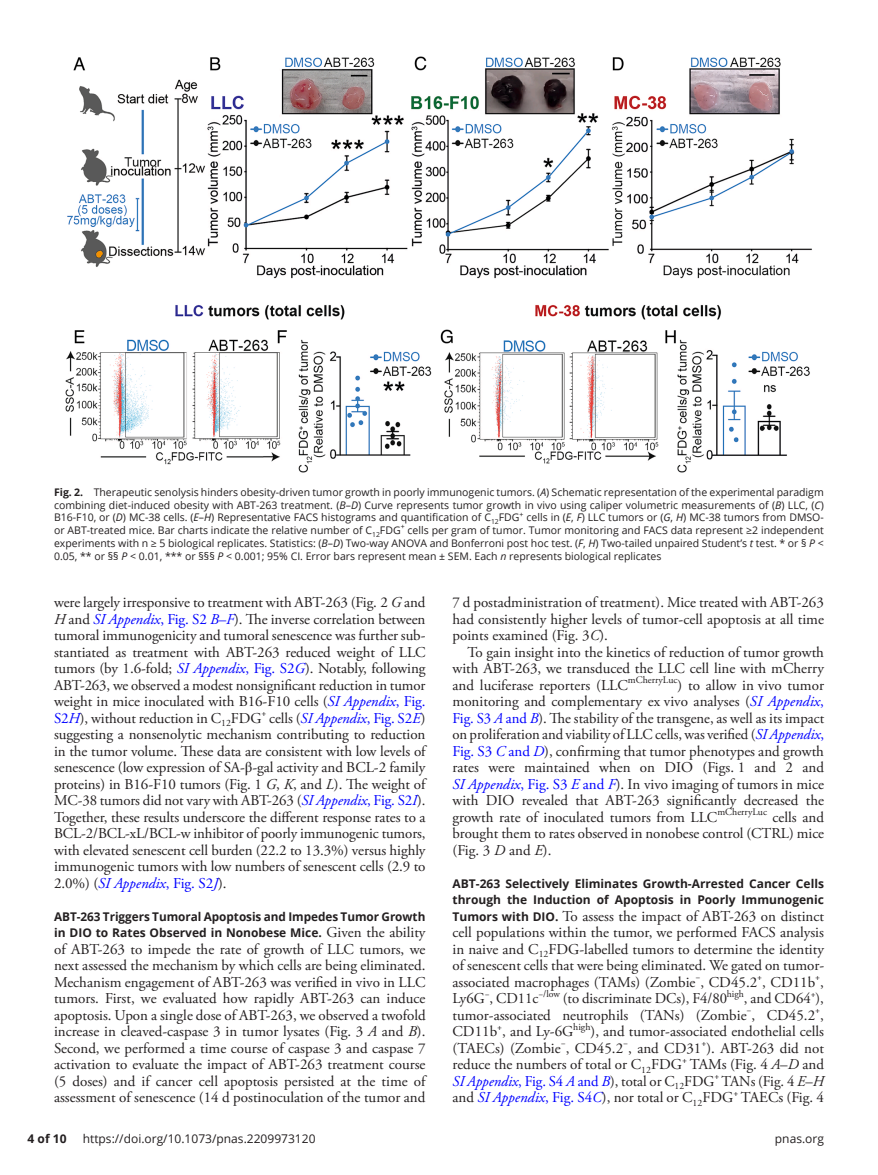
<style>
.page{position:relative;width:878px;height:1175px;background:#fff}
.page>*{position:absolute;margin:0;border:0;box-sizing:border-box;transform-origin:0 0}
.t1{font:15px/16.5px "Adobe Garamond Pro";color:#231f20;text-align:justify}
.t2{font:700 12px/16.5px "Open Sans";color:#231f20}
.t3{font:12px "Open Sans";color:#231f20}
.t4{font:10.5px/12.8px "Open Sans";color:#231f20;text-align:justify}
.t5{font:10.05px "Adobe Garamond Pro";color:#231f20}
.t6{font:7.05px "Open Sans";color:#231f20}
.s1{font-weight:700}
.s2{font-style:italic}
.s3{font-style:italic;color:#00f}
.s4{color:#00f}
.s5{font-family:"STIX"}
.s6{font-family:"Adobe Garamond Pro";font-weight:400;font-size:15px}
.s7{font-family:"Open Sans";font-weight:700;font-size:12px}
</style>
<div class="page">
<img style="left:65px;top:56px;width:747px;height:417px">
<p class="t4" style="left:54px;top:485px;width:771px"><span class="s1">Fig. 2.</span> Therapeutic senolysis hinders obesity-driven tumor growth in poorly immunogenic tumors. (<span class="s2">A</span>) Schematic representation of the experimental paradigm combining diet-induced obesity with ABT-263 treatment. (<span class="s2">B</span>–<span class="s2">D</span>) Curve represents tumor growth in vivo using caliper volumetric measurements of (<span class="s2">B</span>) LLC, (<span class="s2">C</span>)<br>B16-F10, or (<span class="s2">D</span>) MC-38 cells. (<span class="s2">E</span>–<span class="s2">H</span>) Representative FACS histograms and quantification of C<sub>12</sub>FDG</p>
<p class="t6" style="left:519px;top:509px;width:5px">+</p>
<p class="t4" style="left:526px;top:511px;width:299px">cells in (<span class="s2">E</span>, <span class="s2">F</span>) LLC tumors or (<span class="s2">G</span>, <span class="s2">H</span>) MC-38 tumors from DMSO-</p>
<p class="t4" style="left:54px;top:523px;width:348px">or ABT-treated mice. Bar charts indicate the relative number of C<sub>12</sub>FDG</p>
<p class="t6" style="left:400px;top:522px;width:5px">+</p>
<p class="t4" style="left:54px;top:523px;width:771px;text-indent:353px">cells per gram of tumor. Tumor monitoring and FACS data represent ≥2 independent experiments with n ≥ 5 biological replicates. Statistics: (<span class="s2">B</span>–<span class="s2">D</span>) Two-way ANOVA and Bonferroni post hoc test. (<span class="s2">F</span>, <span class="s2">H</span>) Two-tailed unpaired Student’s <span class="s2">t</span> test. * or § <span class="s2">P</span> &lt; 0.05, ** or §§ <span class="s2">P</span> &lt; 0.01, *** or §§§ <span class="s2">P</span> &lt; 0.001; 95% CI. Error bars represent mean ± SEM. Each <span class="s2">n</span> represents biological replicates</p>
<p class="t1" style="left:54px;top:595px;width:373px">were largely irresponsive to treatment with ABT-263 (Fig. 2 <span class="s2">G</span> and <span class="s2">H</span> and <span class="s3">SI Appendix</span><span class="s4">, Fig. S2</span> <span class="s3">B</span><span class="s4">–</span><span class="s3">F</span>). The inverse correlation between tumoral immunogenicity and tumoral senescence was further sub&shy;stantiated as treatment with ABT-263 reduced weight of LLC tumors (by 1.6-fold; <span class="s3">SI Appendix</span><span class="s4">, Fig. S2</span><span class="s3">G</span>). Notably, following ABT-263, we observed a modest nonsignificant reduction in tumor weight in mice inoculated with B16-F10 cells (<span class="s3">SI Appendix</span><span class="s4">, Fig.<br>S2</span><span class="s3">H</span>), without reduction in C<sub>12</sub>FDG</p>
<p class="t5" style="left:261px;top:706px;width:6px">+</p>
<p class="t1" style="left:54px;top:710px;width:373px;text-indent:215px">cells (<span class="s3">SI Appendix</span><span class="s4">, Fig. S2</span><span class="s3">E</span>) suggesting a nonsenolytic mechanism contributing to reduction in the tumor volume. These data are consistent with low levels of senescence (low expression of SA-<span class="s5">β</span>-gal activity and BCL-2 family proteins) in B16-F10 tumors (Fig. 1 <span class="s2">G</span>, <span class="s2">K</span>, and <span class="s2">L</span>). The weight of MC-38 tumors did not vary with ABT-263 (<span class="s3">SI Appendix</span><span class="s4">, Fig. S2</span><span class="s3">I</span>).<br>Together, these results underscore the different response rates to a BCL-2/BCL-xL/BCL-w inhibitor of poorly immunogenic tumors, with elevated senescent cell burden (22.2 to 13.3%) versus highly immunogenic tumors with low numbers of senescent cells (2.9 to 2.0%) (<span class="s3">SI Appendix</span><span class="s4">, Fig. S2</span><span class="s3">J</span>).</p>
<p class="t2" style="left:54px;top:908px;width:373px">ABT-263 Triggers Tumoral Apoptosis and Impedes Tumor Growth in DIO to Rates Observed in Nonobese Mice. <span class="s6">Given the ability</span></p>
<p class="t1" style="left:54px;top:941px;width:373px">of ABT-263 to impede the rate of growth of LLC tumors, we next assessed the mechanism by which cells are being eliminated.<br>Mechanism engagement of ABT-263 was verified in vivo in LLC tumors. First, we evaluated how rapidly ABT-263 can induce apoptosis. Upon a single dose of ABT-263, we observed a twofold increase in cleaved-caspase 3 in tumor lysates (Fig. 3 <span class="s2">A</span> and <span class="s2">B</span>).<br>Second, we performed a time course of caspase 3 and caspase 7 activation to evaluate the impact of ABT-263 treatment course (5 doses) and if cancer cell apoptosis persisted at the time of assessment of senescence (14 d postinoculation of the tumor and</p>
<p class="t1" style="left:452px;top:595px;width:373px">7 d postadministration of treatment). Mice treated with ABT-263 had consistently higher levels of tumor-cell apoptosis at all time points examined (Fig. 3<span class="s2">C</span>).</p>
<p class="t1" style="left:452px;top:644px;width:373px;text-indent:15px">To gain insight into the kinetics of reduction of tumor growth with ABT-263, we transduced the LLC cell line with mCherry and luciferase reporters (LLC</p>
<p class="t5" style="left:627px;top:673px;width:51px">mCherryLuc</p>
<p class="t1" style="left:452px;top:677px;width:373px;text-indent:225px">) to allow in vivo tumor monitoring and complementary ex vivo analyses (<span class="s3">SI Appendix</span><span class="s4">, Fig. S3</span> <span class="s3">A</span> <span class="s4">and</span> <span class="s3">B</span>). The stability of the transgene, as well as its impact on proliferation and viability of LLC cells, was verified (<span class="s3">SI Appendix</span><span class="s4">, Fig. S3</span> <span class="s3">C</span> <span class="s4">and</span> <span class="s3">D</span>), confirming that tumor phenotypes and growth rates were maintained when on DIO (Figs. 1 and 2 and <span class="s3">SI Appendix</span><span class="s4">, Fig. S3</span> <span class="s3">E</span> <span class="s4">and</span> <span class="s3">F</span>). In vivo imaging of tumors in mice with DIO revealed that ABT-263 significantly decreased the growth rate of inoculated tumors from LLC</p>
<p class="t5" style="left:717px;top:805px;width:51px">mCherryLuc</p>
<p class="t1" style="left:452px;top:809px;width:373px;text-indent:320px">cells and brought them to rates observed in nonobese control (CTRL) mice (Fig. 3 <span class="s2">D</span> and <span class="s2">E</span>).</p>
<p class="t2" style="left:452px;top:875px;width:373px">ABT-263 Selectively Eliminates Growth-Arrested Cancer Cells through the Induction of Apoptosis in Poorly Immunogenic</p>
<p class="t1" style="left:452px;top:908px;width:373px"><span class="s7">Tumors with DIO.</span> To assess the impact of ABT-263 on distinct cell populations within the tumor, we performed FACS analysis in naive and C<sub>12</sub>FDG-labelled tumors to determine the identity of senescent cells that were being eliminated. We gated on tumor&shy;associated macrophages (TAMs) (Zombie , CD45.2 , CD11b ,</p>
<p class="t5" style="left:695px;top:970px;width:6px">−</p>
<p class="t5" style="left:757px;top:970px;width:6px">+</p>
<p class="t5" style="left:815px;top:970px;width:6px">+</p>
<p class="t5" style="left:484px;top:987px;width:6px">−</p>
<p class="t5" style="left:538px;top:987px;width:23px">−/low</p>
<p class="t1" style="left:562px;top:991px;width:166px">(to discriminate DCs), F4/80</p>
<p class="t5" style="left:726px;top:987px;width:18px">high</p>
<p class="t1" style="left:743px;top:991px;width:82px">, and CD64 ),</p>
<p class="t5" style="left:810px;top:987px;width:6px">+</p>
<p class="t1" style="left:452px;top:1007px;width:373px">tumor-associated neutrophils (TANs) (Zombie , CD45.2 ,</p>
<p class="t1" style="left:452px;top:991px;width:87px">Ly6G , CD11c</p>
<p class="t5" style="left:746px;top:1003px;width:6px">−</p>
<p class="t5" style="left:815px;top:1003px;width:6px">+</p>
<p class="t5" style="left:497px;top:1020px;width:6px">+</p>
<p class="t5" style="left:573px;top:1020px;width:19px">high</p>
<p class="t1" style="left:452px;top:1024px;width:122px">CD11b , and Ly-6G</p>
<p class="t1" style="left:452px;top:1024px;width:373px;text-align:right">), and tumor-associated endothelial cells<br>(TAECs) (Zombie , CD45.2 , and CD31 ). ABT-263 did not</p>
<p class="t5" style="left:560px;top:1036px;width:6px">−</p>
<p class="t5" style="left:623px;top:1036px;width:6px">−</p>
<p class="t5" style="left:701px;top:1036px;width:6px">+</p>
<p class="t1" style="left:452px;top:1057px;width:231px">reduce the numbers of total or C<sub>12</sub>FDG</p>
<p class="t5" style="left:681px;top:1053px;width:6px">+</p>
<p class="t1" style="left:452px;top:1057px;width:373px;text-indent:237px">TAMs (Fig. 4 <span class="s2">A</span>–<span class="s2">D</span> and<br><span class="s3">SI Appendix</span><span class="s4">, Fig. S4</span> <span class="s3">A</span> <span class="s4">and</span> <span class="s3">B</span>), total or C<sub>12</sub>FDG</p>
<p class="t5" style="left:714px;top:1069px;width:6px">+</p>
<p class="t1" style="left:452px;top:1073px;width:373px;text-indent:269px">TANs (Fig. 4 <span class="s2">E</span>–<span class="s2">H </span>and <span class="s3">SI Appendix</span><span class="s4">, Fig. S4</span><span class="s3">C</span>), nor total or C<sub>12</sub>FDG</p>
<p class="t5" style="left:733px;top:1086px;width:6px">+</p>
<p class="t1" style="left:740px;top:1090px;width:84px">TAECs (Fig. 4</p>
<p class="t2" style="left:28px;top:1130px;width:40px">4 of 10</p>
<p class="t3" style="left:83px;top:1130px;width:234px">https://doi.org/10.1073/pnas.2209973120</p>
<p class="t3" style="left:774px;top:1130px;width:51px">pnas.org</p>
</div>
